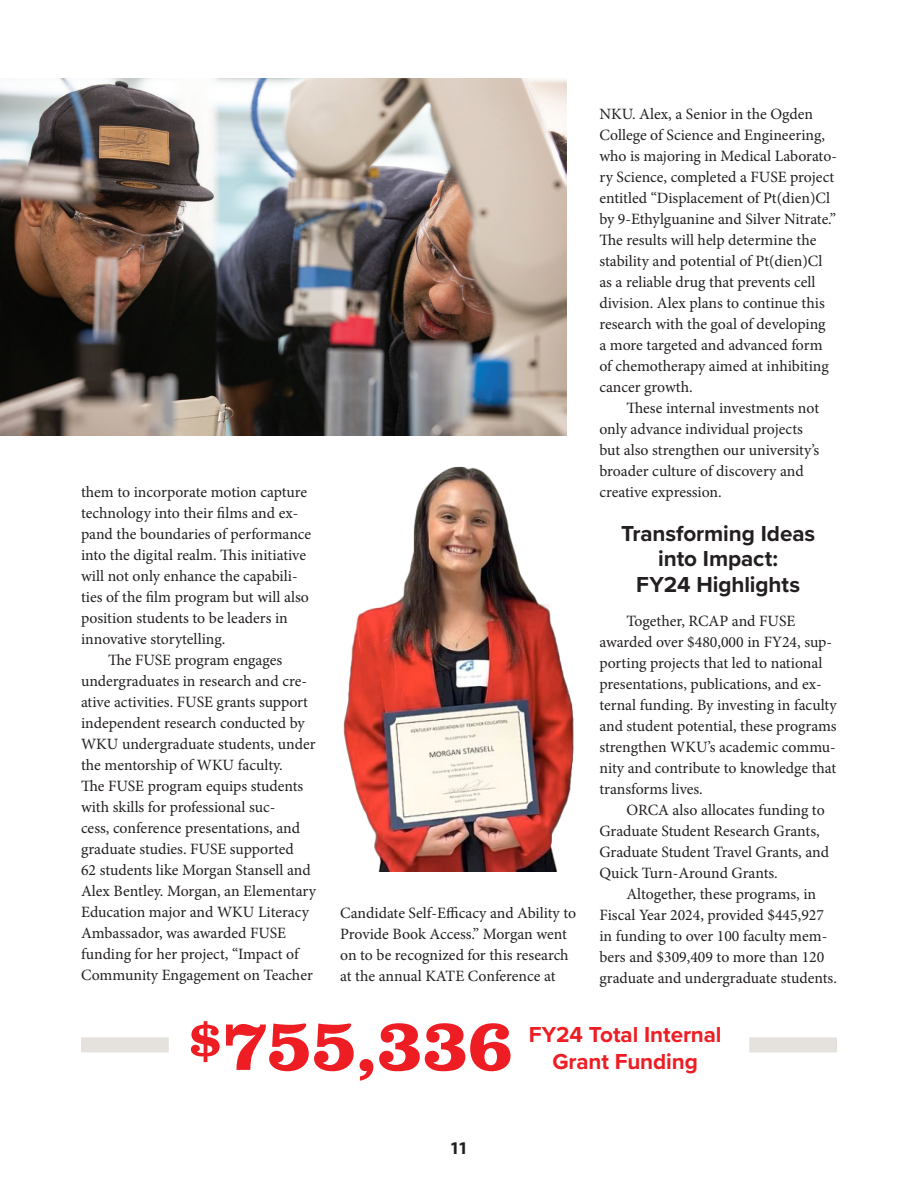
<style>
.page{position:relative;width:918px;height:1188px;background:#fff}
.page>*{position:absolute;margin:0;border:0;box-sizing:border-box;transform-origin:0 0}
.Number{font:700 75px "Clarendon URW";letter-spacing:-.03em;color:#ee1d23}
.Title_-_Secondary{font:700 22.5px/25.5px "Proxima Nova";letter-spacing:-.005em;color:#231f20;text-align:center}
.Title_-_Secondary-2{font:700 22.5px "Proxima Nova";letter-spacing:-.005em;color:#ee1d23}
.t1{font:700 18px "Myriad Pro";color:#231f20}
.Body_-_Minion_Pro{font:15.75px/21px "Minion Pro";color:#231f20}
</style>
<div class="page">
<img style="left:0;top:78px;width:567px;height:358px">
<img style="left:343px;top:466px;width:231px;height:405px">
<div style="left:81px;top:1037px;width:88px;height:15px;background:#e5e1dd"></div>
<div style="left:749px;top:1037px;width:88px;height:15px;background:#e5e1dd"></div>
<p class="Body_-_Minion_Pro" style="left:81px;top:482px;width:232px">them to incorporate motion capture technology into their films and ex&shy;pand the boundaries of performance into the digital realm. This initiative will not only enhance the capabili&shy;ties of the film program but will also position students to be leaders in innovative storytelling.</p>
<p class="Body_-_Minion_Pro" style="left:81px;top:650px;width:236px;text-indent:27px">The FUSE program engages undergraduates in research and cre&shy;ative activities. FUSE grants support independent research conducted by WKU undergraduate students, under the mentorship of WKU faculty.<br>The FUSE program equips students with skills for professional suc-<br>cess, conference presentations, and graduate studies. FUSE supported<br>62 students like Morgan Stansell and Alex Bentley. Morgan, an Elementary Education major and WKU Literacy Ambassador, was awarded FUSE funding for her project, “Impact of Community Engagement on Teacher</p>
<p class="Body_-_Minion_Pro" style="left:340px;top:902px;width:238px">Candidate Self-Efficacy and Ability to Provide Book Access.” Morgan went on to be recognized for this research at the annual KATE Conference at</p>
<p class="Body_-_Minion_Pro" style="left:599px;top:104px;width:239px">NKU. Alex, a Senior in the Ogden College of Science and Engineering, who is majoring in Medical Laborato&shy;ry Science, completed a FUSE project entitled “Displacement of Pt(dien)Cl by 9-Ethylguanine and Silver Nitrate.” The results will help determine the stability and potential of Pt(dien)Cl as a reliable drug that prevents cell division. Alex plans to continue this research with the goal of developing<br>a more targeted and advanced form of chemotherapy aimed at inhibiting cancer growth.</p>
<p class="Body_-_Minion_Pro" style="left:599px;top:398px;width:221px;text-indent:27px">These internal investments not only advance individual projects but also strengthen our university’s broader culture of discovery and creative expression.</p>
<p class="Title_-_Secondary" style="left:621px;top:520px;width:196px">Transforming Ideas into Impact:<br>FY24 Highlights</p>
<p class="Body_-_Minion_Pro" style="left:599px;top:611px;width:239px;text-indent:27px">Together, RCAP and FUSE awarded over $480,000 in FY24, sup&shy;porting projects that led to national presentations, publications, and ex&shy;ternal funding. By investing in faculty and student potential, these programs strengthen WKU’s academic commu&shy;nity and contribute to knowledge that transforms lives.</p>
<p class="Body_-_Minion_Pro" style="left:599px;top:800px;width:231px;text-indent:27px">ORCA also allocates funding to<br>Graduate Student Research Grants,<br>Graduate Student Travel Grants, and<br>Quick Turn-Around Grants.</p>
<p class="Body_-_Minion_Pro" style="left:599px;top:884px;width:239px;text-indent:27px">Altogether, these programs, in Fiscal Year 2024, provided $445,927 in funding to over 100 faculty mem&shy;bers and $309,409 to more than 120 graduate and undergraduate students.</p>
<p class="Number" style="left:189px;top:990px;width:327px"><sup>$</sup>755,336</p>
<p class="Title_-_Secondary-2" style="left:529px;top:1018px;width:194px">FY24 Total Internal</p>
<p class="Title_-_Secondary-2" style="left:552px;top:1045px;width:147px">Grant Funding</p>
<p class="t1" style="left:450px;top:1136px;width:20px">11</p>
</div>
